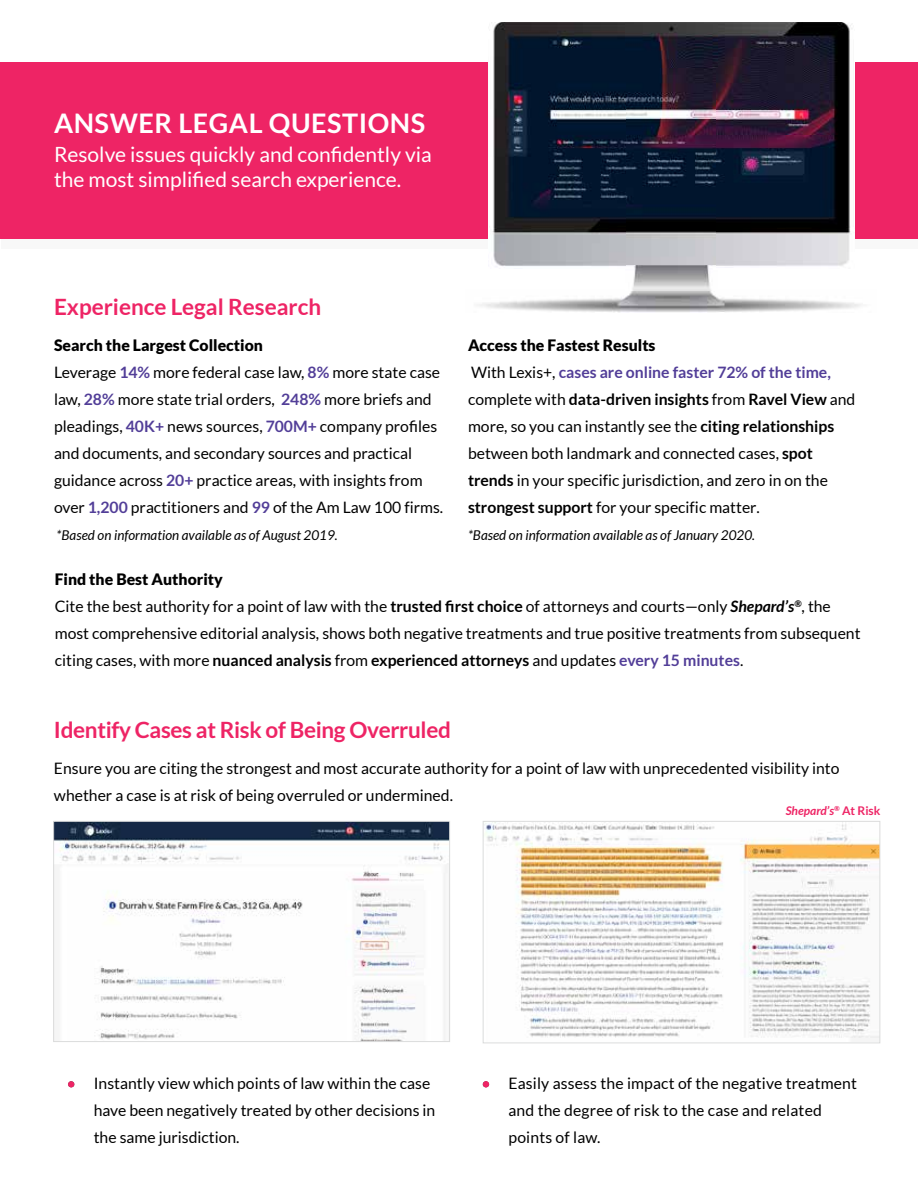
<style>
.page{position:relative;width:918px;height:1188px;background:#fff}
.page>*{position:absolute;margin:0;border:0;box-sizing:border-box;transform-origin:0 0}
.t1{font:700 27px "Lato";letter-spacing:.02em;color:#fff}
.t2{font:700 22.5px "Lato";letter-spacing:-.015em;color:#ee2465}
.t3{font:21px/25.2px "Lato";color:#fff}
.t4{font:15.75px/27px "Lato";color:#000}
.t5{font:italic 13.5px "Lato";color:#000}
.t6{font:italic 700 12px "Lato";color:#ee2465}
.s1{font-weight:900}
.s2{font-weight:700;color:#523e98}
.s3{font-weight:700}
.s4{font-weight:700;font-style:italic}
.s5{font-style:normal}
</style>
<div class="page">
<div style="left:1px;top:63px;width:917px;height:186px;background:#f8f8f8"></div>
<div style="left:1px;top:62px;width:917px;height:177px;background:#ee2465"></div>
<img style="left:479px;top:290px;width:382px;height:23px">
<img style="left:626px;top:23px;width:91px;height:267px">
<img style="left:488px;top:23px;width:138px;height:244px">
<img style="left:717px;top:23px;width:137px;height:243px">
<img style="left:55px;top:823px;width:393px;height:217px">
<div style="left:53px;top:821px;width:397px;height:221px;border:1px solid #dbdcdc"></div>
<img style="left:485px;top:823px;width:393px;height:215px">
<div style="left:483px;top:821px;width:397px;height:222px;border:1px solid #dbdcdc"></div>
<svg style="left:483px;top:1081px;width:6px;height:6px"></svg>
<svg style="left:68px;top:1081px;width:6px;height:6px"></svg>
<h1 class="t1" style="left:54px;top:107px;width:373px">ANSWER LEGAL QUESTIONS</h1>
<h3 class="t3" style="left:54px;top:142px;width:379px">Resolve issues quickly and confidently via the most simplified search experience.</h3>
<h2 class="t2" style="left:54px;top:294px;width:269px">Experience Legal Research</h2>
<p class="t4" style="left:54px;top:332px;width:391px"><span class="s1">Search the Largest Collection<br></span>Leverage <span class="s2">14%</span> more federal case law, <span class="s2">8%</span> more state case law, <span class="s2">28%</span> more state trial orders, <span class="s2">248%</span> more briefs and pleadings, <span class="s2">40K+</span> news sources, <span class="s2">700M+</span> company profiles and documents, and secondary sources and practical guidance across <span class="s2">20+</span> practice areas, with insights from over <span class="s2">1,200</span> practitioners and <span class="s2">99</span> of the Am Law 100 firms.</p>
<p class="t5" style="left:57px;top:528px;width:283px">*Based on information available as of August 2019.</p>
<p class="t4" style="left:468px;top:332px;width:389px"><span class="s1">Access the Fastest Results<br></span>With Lexis+, <span class="s2">cases are online faster 72% of the time, </span>complete with <span class="s3">data-driven insights</span> from <span class="s3">Ravel View</span> and more, so you can instantly see the <span class="s3">citing relationships </span>between both landmark and connected cases, <span class="s3">spot trends</span> in your specific jurisdiction, and zero in on the <span class="s3">strongest support</span> for your specific matter.</p>
<p class="t5" style="left:468px;top:528px;width:289px">*Based on information available as of January 2020.</p>
<p class="t4" style="left:55px;top:566px;width:807px"><span class="s1">Find the Best Authority<br></span>Cite the best authority for a point of law with the <span class="s3">trusted first choice</span> of attorneys and courts—only <span class="s4">Shepard’s</span><sup>®</sup>, the most comprehensive editorial analysis, shows both negative treatments and true positive treatments from subsequent citing cases, with more <span class="s3">nuanced analysis</span> from <span class="s3">experienced attorneys</span> and updates <span class="s2">every 15 minutes</span>.</p>
<h2 class="t2" style="left:54px;top:717px;width:398px">Identify Cases at Risk of Being Overruled</h2>
<p class="t4" style="left:54px;top:755px;width:787px">Ensure you are citing the strongest and most accurate authority for a point of law with unprecedented visibility into whether a case is at risk of being overruled or undermined.</p>
<p class="t6" style="left:786px;top:804px;width:96px">Shepard’s<sup>®</sup> <span class="s5">At Risk</span></p>
<p class="t4" style="left:94px;top:1070px;width:343px;text-indent:-27px">• Instantly view which points of law within the case have been negatively treated by other decisions in the same jurisdiction.</p>
<p class="t4" style="left:508px;top:1070px;width:350px;text-indent:-27px">• Easily assess the impact of the negative treatment and the degree of risk to the case and related points of law.</p>
</div>
